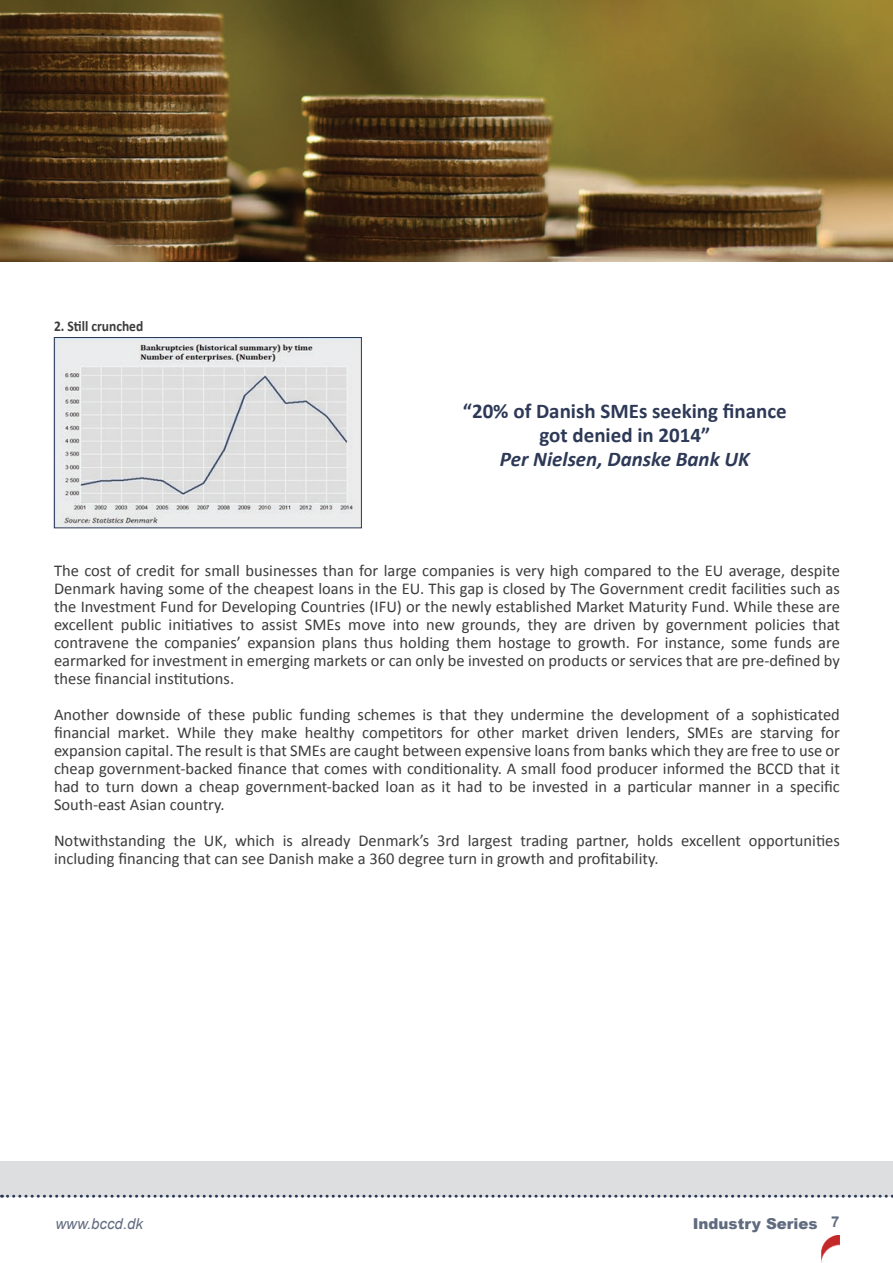
<style>
.page{position:relative;width:893px;height:1263px;background:#fff}
.page>*{position:absolute;margin:0;border:0;box-sizing:border-box;transform-origin:0 0}
.t1{font:700 21px/24px "Calibri";color:#2d3956;text-align:center}
.t2{font:italic 700 21px "Calibri";color:#2d3956}
.t3{font:16.5px/18px "Calibri";color:#3c3c3d;text-align:justify}
.t4{font:900 15px "Arial";color:#616b7f}
.t5{font:italic 15px "Arial";color:#616b7f}
.t6{font:700 14.85px "Calibri";color:#3c3c3d;scale:.91 1}
.s1{font-weight:700}
</style>
<div class="page">
<img style="left:821px;top:1235px;width:19px;height:28px">
<div style="left:0;top:1161px;width:893px;height:36px;background:#dddee0"></div>
<svg style="left:2px;top:1195px;width:891px;height:3px"></svg>
<img style="left:56px;top:339px;width:304px;height:187px">
<div style="left:54px;top:337px;width:308px;height:191px;border:1px solid #2d3956"></div>
<img style="left:0;top:0;width:893px;height:262px">
<p class="t6" style="left:54px;top:315px;width:100px">2. Still crunched</p>
<p class="t1" style="left:463px;top:398px;width:325px">“20% of Danish SMEs seeking finance got denied in 2014”</p>
<p class="t2" style="left:500px;top:444px;width:251px">Per Nielsen, Danske Bank UK</p>
<p class="t3" style="left:54px;top:561px;width:787px">The cost of credit for small businesses than for large companies is very high compared to the EU average, despite Denmark having some of the cheapest loans in the EU. This gap is closed by The Government credit facilities such as the Investment Fund for Developing Countries (IFU) or the newly established Market Maturity Fund. While these are excellent public initiatives to assist SMEs move into new grounds, they are driven by government policies that contravene the companies’ expansion plans thus holding them hostage to growth. For instance, some funds are earmarked for investment in emerging markets or can only be invested on products or services that are pre-defined by these financial institutions.</p>
<p class="t3" style="left:54px;top:705px;width:787px">Another downside of these public funding schemes is that they undermine the development of a sophisticated financial market. While they make healthy competitors for other market driven lenders, SMEs are starving for expansion capital. The result is that SMEs are caught between expensive loans from banks which they are free to use or cheap government-backed finance that comes with conditionality. A small food producer informed the BCCD that it had to turn down a cheap government-backed loan as it had to be invested in a particular manner in a specific South-east Asian country.</p>
<p class="t3" style="left:54px;top:831px;width:787px">Notwithstanding the UK, which is already Denmark’s 3rd largest trading partner, holds excellent opportunities including financing that can see Danish make a 360 degree turn in growth and profitability.</p>
<p class="t5" style="left:55px;top:1214px;width:89px">www.bccd.dk</p>
<p class="t4" style="left:693px;top:1212px;width:148px">Industry Series <span class="s1">7</span></p>
</div>
